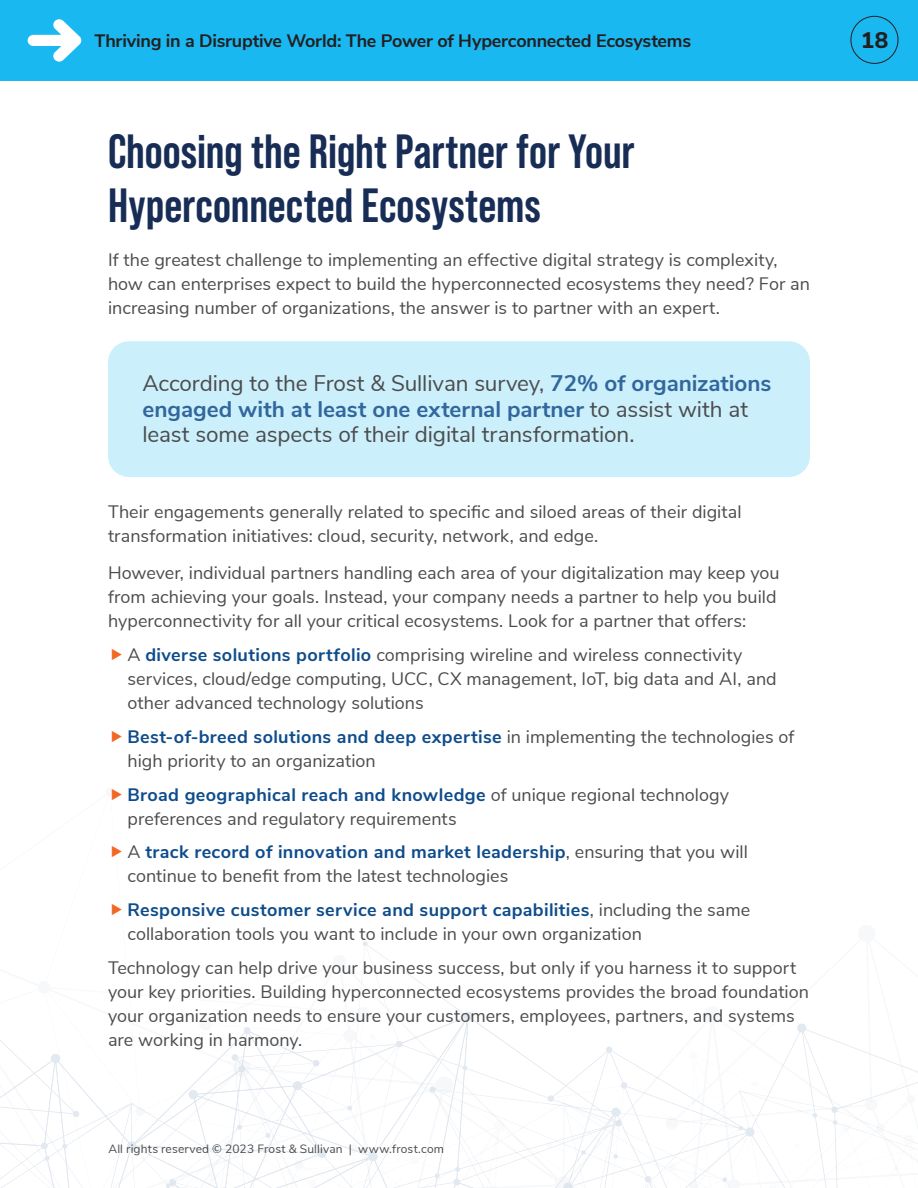
<style>
.page{position:relative;width:918px;height:1188px;background:#fff}
.page>*{position:absolute;margin:0;border:0;box-sizing:border-box;transform-origin:0 0}
._1st_Lvl_Header{font:700 48px/54px "Bebas Neue Pro";color:#172d55}
.Call_Out_blue_screen{font:22.5px/25.5px "Nunito Sans";letter-spacing:-.005em;color:#4b4c4d}
.t1{font:800 22.5px "Nunito Sans";color:#231f20}
.Body_Text{font:18px/24px "Nunito Sans";color:#4b4c4d}
.Bullet_List{font:18px/24px "Nunito Sans";color:#4b4c4d}
.t2{font:700 18px "Nunito Sans";letter-spacing:-.015em;color:#231f20}
.t3{font:12px "Nunito Sans";letter-spacing:.015em;color:#4b4c4d}
.s1{font-weight:700;color:#32679c}
.s2{font-weight:700;color:#0e4c8b}
</style>
<div class="page">
<div style="left:0;top:0;width:918px;height:81px;background:#1ab8f1"></div>
<svg style="left:28px;top:19px;width:53px;height:43px"></svg>
<div style="left:850px;top:16px;width:48px;height:48px;border:1px solid #231f20;border-radius:50%"></div>
<div style="left:108px;top:341px;width:702px;height:136px;background:#cceffc;border-radius:21px"></div>
<svg style="left:0;top:941px;width:918px;height:247px"></svg>
<p class="t2" style="left:94px;top:28px;width:598px">Thriving in a Disruptive World: The Power of Hyperconnected Ecosystems</p>
<p class="t1" style="left:861px;top:24px;width:29px">18</p>
<h1 class="_1st_Lvl_Header" style="left:108px;top:123px;width:528px">Choosing the Right Partner for Your<br>Hyperconnected Ecosystems</h1>
<p class="Body_Text" style="left:108px;top:246px;width:703px">If the greatest challenge to implementing an effective digital strategy is complexity, how can enterprises expect to build the hyperconnected ecosystems they need? For an increasing number of organizations, the answer is to partner with an expert.</p>
<p class="Call_Out_blue_screen" style="left:142px;top:369px;width:631px">According to the Frost &amp; Sullivan survey, <span class="s1">72% of organizations engaged with at least one external partner</span> to assist with at least some aspects of their digital transformation.</p>
<p class="Body_Text" style="left:108px;top:498px;width:635px">Their engagements generally related to specific and siloed areas of their digital transformation initiatives: cloud, security, network, and edge.</p>
<p class="Body_Text" style="left:108px;top:560px;width:673px">However, individual partners handling each area of your digitalization may keep you from achieving your goals. Instead, your company needs a partner to help you build hyperconnectivity for all your critical ecosystems. Look for a partner that offers:</p>
<p class="Bullet_List" style="left:127px;top:642px;width:651px">A <span class="s2">diverse solutions portfolio</span> comprising wireline and wireless connectivity services, cloud/edge computing, UCC, CX management, IoT, big data and AI, and other advanced technology solutions</p>
<p class="Bullet_List" style="left:127px;top:723px;width:669px"><span class="s2">Best-of-breed solutions and deep expertise</span> in implementing the technologies of high priority to an organization</p>
<p class="Bullet_List" style="left:127px;top:781px;width:603px"><span class="s2">Broad geographical reach and knowledge</span> of unique regional technology preferences and regulatory requirements</p>
<p class="Bullet_List" style="left:127px;top:839px;width:622px">A <span class="s2">track record of innovation and market leadership</span>, ensuring that you will continue to benefit from the latest technologies</p>
<p class="Bullet_List" style="left:127px;top:897px;width:624px"><span class="s2">Responsive customer service and support capabilities</span>, including the same collaboration tools you want to include in your own organization</p>
<p class="Body_Text" style="left:108px;top:954px;width:703px">Technology can help drive your business success, but only if you harness it to support your key priorities. Building hyperconnected ecosystems provides the broad foundation your organization needs to ensure your customers, employees, partners, and systems are working in harmony.</p>
<p class="t3" style="left:108px;top:1140px;width:337px">All rights reserved © 2023 Frost &amp; Sullivan | www.frost.com</p>
</div>
